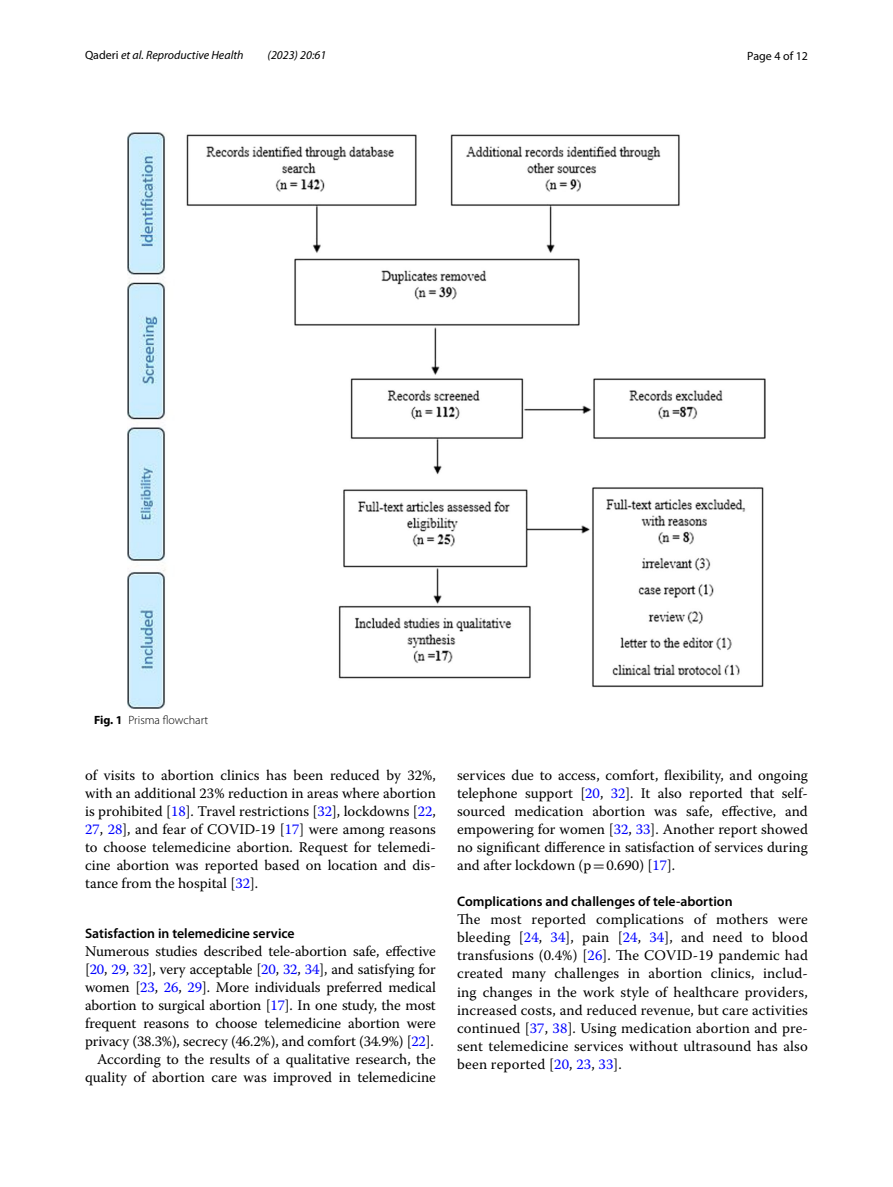
<style>
.page{position:relative;width:893px;height:1187px;background:#fff}
.page>*{position:absolute;margin:0;border:0;box-sizing:border-box;transform-origin:0 0}
.t1{font:14.7px/18px "Warnock Pro";color:#000;text-align:justify}
.t2{font:600 13.8px "Myriad Pro";color:#000}
.t3{font:italic 12px "Myriad Pro";color:#000}
.t4{font:300 12px "Myriad Pro";color:#000}
.t5{font:12px "Myriad Pro";color:#000}
.s1{font-style:normal}
.s2{font-weight:700}
.s3{color:#00f}
.s4{font-family:"MTSY"}
</style>
<div class="page">
<img style="left:128px;top:133px;width:637px;height:575px">
<p class="t3" style="left:85px;top:48px;width:160px"><span class="s1">Qaderi</span> et al. Reproductive Health</p>
<p class="t3" style="left:268px;top:48px;width:60px">(2023) 20:61</p>
<p class="t5" style="left:747px;top:48px;width:62px">Page 4 of 12</p>
<p class="t4" style="left:94px;top:713px;width:116px"><span class="s2">Fig. 1</span> Prisma flowchart</p>
<p class="t1" style="left:85px;top:766px;width:352px">of visits to abortion clinics has been reduced by 32%, with an additional 23% reduction in areas where abortion is prohibited [<span class="s3">18</span>]. Travel restrictions [<span class="s3">32</span>], lockdowns [<span class="s3">22</span>, <span class="s3">27</span>, <span class="s3">28</span>], and fear of COVID-19 [<span class="s3">17</span>] were among reasons to choose telemedicine abortion. Request for telemedi&shy;cine abortion was reported based on location and dis&shy;tance from the hospital [<span class="s3">32</span>].</p>
<p class="t2" style="left:85px;top:924px;width:211px">Satisfaction in telemedicine service</p>
<p class="t1" style="left:85px;top:942px;width:352px;text-align:right">Numerous studies described tele-abortion safe, effective [<span class="s3">20</span>, <span class="s3">29</span>, <span class="s3">32</span>], very acceptable [<span class="s3">20</span>, <span class="s3">32</span>, <span class="s3">34</span>], and satisfying for women [<span class="s3">23</span>, <span class="s3">26</span>, <span class="s3">29</span>]. More individuals preferred medical abortion to surgical abortion [<span class="s3">17</span>]. In one study, the most frequent reasons to choose telemedicine abortion were privacy (38.3%), secrecy (46.2%), and comfort (34.9%) [<span class="s3">22</span>].<br>According to the results of a qualitative research, the quality of abortion care was improved in telemedicine</p>
<p class="t1" style="left:457px;top:766px;width:352px">services due to access, comfort, flexibility, and ongoing telephone support [<span class="s3">20</span>, <span class="s3">32</span>]. It also reported that self&shy;sourced medication abortion was safe, effective, and empowering for women [<span class="s3">32</span>, <span class="s3">33</span>]. Another report showed no significant difference in satisfaction of services during and after lockdown (p<span class="s4">=</span>0.690) [<span class="s3">17</span>].</p>
<p class="t2" style="left:457px;top:893px;width:277px">Complications and challenges of tele‑abortion</p>
<p class="t1" style="left:457px;top:910px;width:352px">The most reported complications of mothers were bleeding [<span class="s3">24</span>, <span class="s3">34</span>], pain [<span class="s3">24</span>, <span class="s3">34</span>], and need to blood transfusions (0.4%) [<span class="s3">26</span>]. The COVID-19 pandemic had created many challenges in abortion clinics, includ&shy;ing changes in the work style of healthcare providers, increased costs, and reduced revenue, but care activities continued [<span class="s3">37</span>, <span class="s3">38</span>]. Using medication abortion and pre&shy;sent telemedicine services without ultrasound has also been reported [<span class="s3">20</span>, <span class="s3">23</span>, <span class="s3">33</span>].</p>
</div>
